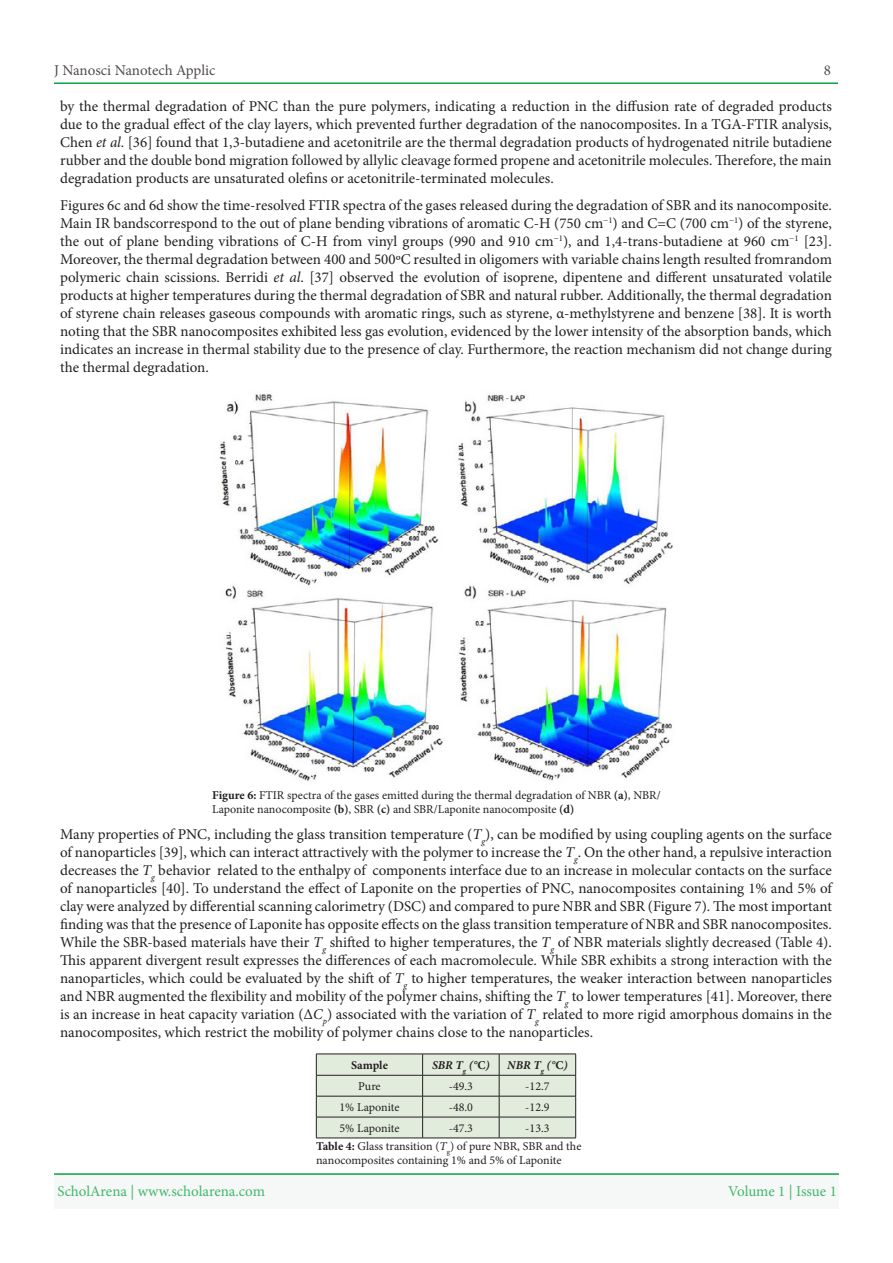
<style>
.page{position:relative;width:893px;height:1263px;background:#fff}
.page>*{position:absolute;margin:0;border:0;box-sizing:border-box;transform-origin:0 0}
.t1{font:15px/18px "Minion Pro";color:#231f20}
.t2{font:15px "Minion Pro";letter-spacing:-.005em;color:#40b86b}
.t3{font:15px "Minion Pro";letter-spacing:-.005em;color:#524c4c}
.t4{font:12px/14.4px "Minion Pro";letter-spacing:-.005em;color:#231f20}
.t5{font:italic 700 12px "Minion Pro";color:#231f20}
.t6{font:700 12px "Minion Pro";letter-spacing:-.005em;color:#231f20}
.t7{font:8.7px "Minion Pro";color:#231f20}
.t8{font:italic 8.7px "Minion Pro";color:#231f20}
.t9{font:italic 700 7.05px "Minion Pro";color:#231f20}
.s1{font-style:italic}
.s2{font-weight:700}
.s3{font-style:normal}
</style>
<div class="page">
<hr style="left:54px;top:82px;width:784px;height:2px;background:#0aa345">
<div style="left:54px;top:1174px;width:785px;height:35px;background:#f6f7f7"></div>
<hr style="left:54px;top:1173px;width:785px;height:2px;background:#0aa345">
<img style="left:219px;top:394px;width:454px;height:387px">
<hr style="left:499px;top:1138px;width:77px;height:1px;background:#231f20">
<hr style="left:423px;top:1138px;width:76px;height:1px;background:#231f20">
<hr style="left:316px;top:1138px;width:107px;height:1px;background:#231f20">
<svg style="left:316px;top:1054px;width:260px;height:84px;background:#d6dfd1"></svg>
<p class="t3" style="left:54px;top:60px;width:163px">J Nanosci Nanotech Applic</p>
<p class="t3" style="left:824px;top:60px;width:9px">8</p>
<p class="t1" style="left:60px;top:97px;width:773px;text-align:justify">by the thermal degradation of PNC than the pure polymers, indicating a reduction in the diffusion rate of degraded products due to the gradual effect of the clay layers, which prevented further degradation of the nanocomposites In. a TGA-FTIR analysis, Chen <span class="s1">et al</span> [. 36] found that 1,3-butadiene and acetonitrile are the thermal degradation products of hydrogenated nitrile butadiene rubber and the double bond migration followed by allylic cleavage formed propene and acetonitrile molecules. Therefore, the main degradation products are unsaturated olefins or acetonitrile-terminated molecules.</p>
<p class="t1" style="left:60px;top:196px;width:773px;text-align:right">Figures c6 and d6 show the time-resolved FTIR spectra of the gases released during the degradation of SBR and its nanocomposite. ) of the styrene,</p>
<p class="t1" style="left:60px;top:214px;width:545px">Main IR bandscorrespond to the out of plane bending vibrations of aromatic C H- (750 cm</p>
<p class="t1" style="left:613px;top:214px;width:118px">) and C C= (700 cm</p>
<p class="t7" style="left:603px;top:214px;width:11px">−1</p>
<p class="t7" style="left:729px;top:214px;width:11px">−1</p>
<p class="t1" style="left:60px;top:232px;width:773px">the out of plane bending vibrations of C H- from vinyl groups (990 and 910 cm<br>Moreover, the thermal degradation between 400 and 500ºC resulted in oligomers with variable chains length resulted fromrandom polymeric chain scissions. Berridi <span class="s1">et al</span> [. 37] observed the evolution of isoprene, dipentene and different unsaturated volatile products at higher temperatures during the thermal degradation of SBR and natural rubber. Additionally, the thermal degradation of styrene chain releases gaseous compounds with aromatic rings, such as styrene -α, methylstyrene and benzene [38 I t.] is worth noting that the SBR nanocomposites exhibited less gas evolution, evidenced by the lower intensity of the absorption bands, which indicates an increase in thermal stability due to the presence of clay. Furthermore, the reaction mechanism did not change during the thermal degradation.</p>
<p class="t1" style="left:563px;top:232px;width:228px">,) and 1,4-trans-butadiene at 960 cm</p>
<p class="t7" style="left:554px;top:232px;width:11px">−1</p>
<p class="t7" style="left:789px;top:232px;width:11px">−1</p>
<p class="t1" style="left:804px;top:232px;width:30px">]23 .[</p>
<p class="t4" style="left:212px;top:787px;width:450px"><span class="s2">Figure 6:</span> FTIR spectra of the gases emitted during the thermal degradation of NBR ,<span class="s2">)a(</span> NBR/<br>Laponite nanocomposite ,<span class="s2">)b(</span> SBR <span class="s2">c( )</span> and SBR/Laponite nanocomposite <span class="s2">(d(</span></p>
<p class="t1" style="left:60px;top:825px;width:773px">Many properties of PNC, including the glass transition temperature (<span class="s1">T</span><sub>g</sub> ,) can be modified by using coupling agents on the surface of nanoparticles [39 ,] which can interact attractively with the polymer to increase the <span class="s1">T</span><sub>g</sub> On the other hand a, repulsive interaction</p>
<p class="t1" style="left:60px;top:843px;width:773px;text-indent:518px">.<br>decreases the <span class="s1">T</span><sub>g</sub> behavior related to the enthalpy of components interface due to an increase in molecular contacts on the surface of nanoparticles [40 .] To understand the effect of Laponite on the properties of PNC, nanocomposites containing 1% and 5% of clay were analyzed by differential scanning calorimetry (DSC) and compared to pure NBR and SBR (Figure .)7 The most important finding was that the presence of Laponite has opposite effects on the glass transition temperature of NBR and SBR nanocomposites.<br>While the SBR-based materials have their <span class="s1">T</span><sub>g</sub> shifted to higher temperatures, the <span class="s1">T</span><sub>g</sub> of NBR materials slightly decreased (Table .(4<br>This apparent divergent result expresses the differences of each macromolecule. While SBR exhibits a strong interaction with the nanoparticles, which could be evaluated by the shift of <span class="s1">T</span><sub>g</sub> to higher temperatures, the weaker interaction between nanoparticles and NBR augmented the flexibility and mobility of the polymer chains, shifting the <span class="s1">T</span><sub>g</sub> to lower temperatures [41 .] Moreover there</p>
<p class="t1" style="left:60px;top:987px;width:773px;text-indent:734px">,<br>is an increase in heat capacity variation (∆<span class="s1">C</span> ) associated with the variation of <span class="s1">T</span><sub>g</sub> related to more rigid amorphous domains in the</p>
<p class="t8" style="left:323px;top:1015px;width:6px">p</p>
<p class="t1" style="left:60px;top:1023px;width:534px">nanocomposites, which restrict the mobility of polymer chains close to the nanoparticles.</p>
<p class="t5" style="left:469px;top:1056px;width:23px"><span class="s3">C</span>°( (</p>
<p class="t9" style="left:463px;top:1066px;width:5px">g</p>
<p class="t5" style="left:507px;top:1056px;width:62px">NBR T <sub>g</sub> <span class="s3">C</span>°( )</p>
<p class="t6" style="left:351px;top:1057px;width:38px">Sample</p>
<p class="t5" style="left:432px;top:1056px;width:32px">SBR T</p>
<p class="t4" style="left:358px;top:1079px;width:24px">Pure</p>
<p class="t4" style="left:339px;top:1100px;width:61px">1% Laponite</p>
<p class="t4" style="left:449px;top:1079px;width:26px">-49.3</p>
<p class="t4" style="left:449px;top:1100px;width:26px">-48.0</p>
<p class="t4" style="left:525px;top:1079px;width:26px">-12.7</p>
<p class="t4" style="left:525px;top:1100px;width:26px">-12.9</p>
<p class="t2" style="left:57px;top:1181px;width:209px">ScholArena | www.scholarena.com</p>
<p class="t4" style="left:339px;top:1121px;width:61px">5% Laponite</p>
<p class="t4" style="left:316px;top:1139px;width:267px"><span class="s2">Table 4:</span> Glass transition (<span class="s1">T</span><sub>g</sub>) of pure NBR, SBR and the nanocomposites containing 1% and 5% of Laponite</p>
<p class="t4" style="left:449px;top:1121px;width:26px">-47.3</p>
<p class="t4" style="left:525px;top:1121px;width:26px">-13.3</p>
<p class="t2" style="left:728px;top:1181px;width:110px">Volume 1 | Issue 1</p>
</div>
